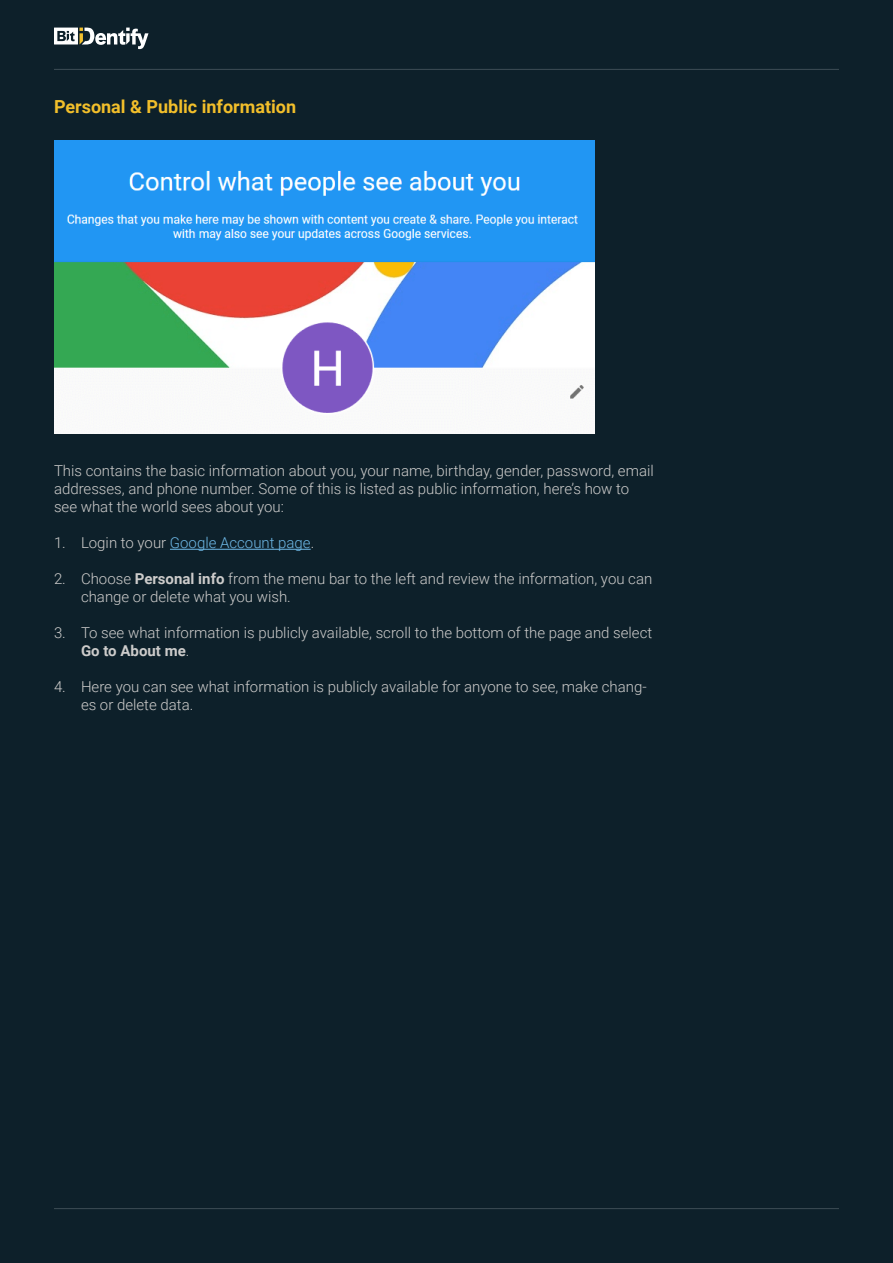
<style>
.page{position:relative;width:893px;height:1263px;background:#0d202a}
.page>*{position:absolute;margin:0;border:0;box-sizing:border-box;transform-origin:0 0}
.t1{font:700 18px "Roboto";color:#f2bf2b}
.t2{font:300 15px/18px "Roboto";color:#cdcccb}
.t3{font:300 15px "Roboto";color:#6db7e5}
.s1{color:#cdcccb}
.s2{font-weight:700}
</style>
<div class="page">
<svg style="left:54px;top:28px;width:94px;height:21px"></svg>
<hr style="left:54px;top:69px;width:785px;height:1px;background:#3d4d55">
<hr style="left:54px;top:1208px;width:785px;height:1px;background:#3d4d55">
<hr style="left:170px;top:549px;width:141px;height:1px;background:#6db7e5">
<img style="left:54px;top:141px;width:540px;height:292px">
<p class="t1" style="left:54px;top:99px;width:244px">Personal &amp; Public information</p>
<p class="t2" style="left:54px;top:463px;width:601px">This contains the basic information about you, your name, birthday, gender, password, email addresses, and phone number. Some of this is listed as public information, here’s how to see what the world sees about you:</p>
<p class="t3" style="left:54px;top:536px;width:262px"><span class="s1">1. Login to your</span> Google Account page<span class="s1">.</span></p>
<p class="t2" style="left:81px;top:571px;width:573px;text-indent:-27px">2. Choose <span class="s2">Personal info</span> from the menu bar to the left and review the information, you can change or delete what you wish.</p>
<p class="t2" style="left:81px;top:625px;width:573px;text-indent:-27px">3. To see what information is publicly available, scroll to the bottom of the page and select<br><span class="s2">Go to About me</span>.</p>
<p class="t2" style="left:81px;top:679px;width:567px;text-indent:-27px">4. Here you can see what information is publicly available for anyone to see, make chang&shy;es or delete data.</p>
</div>
